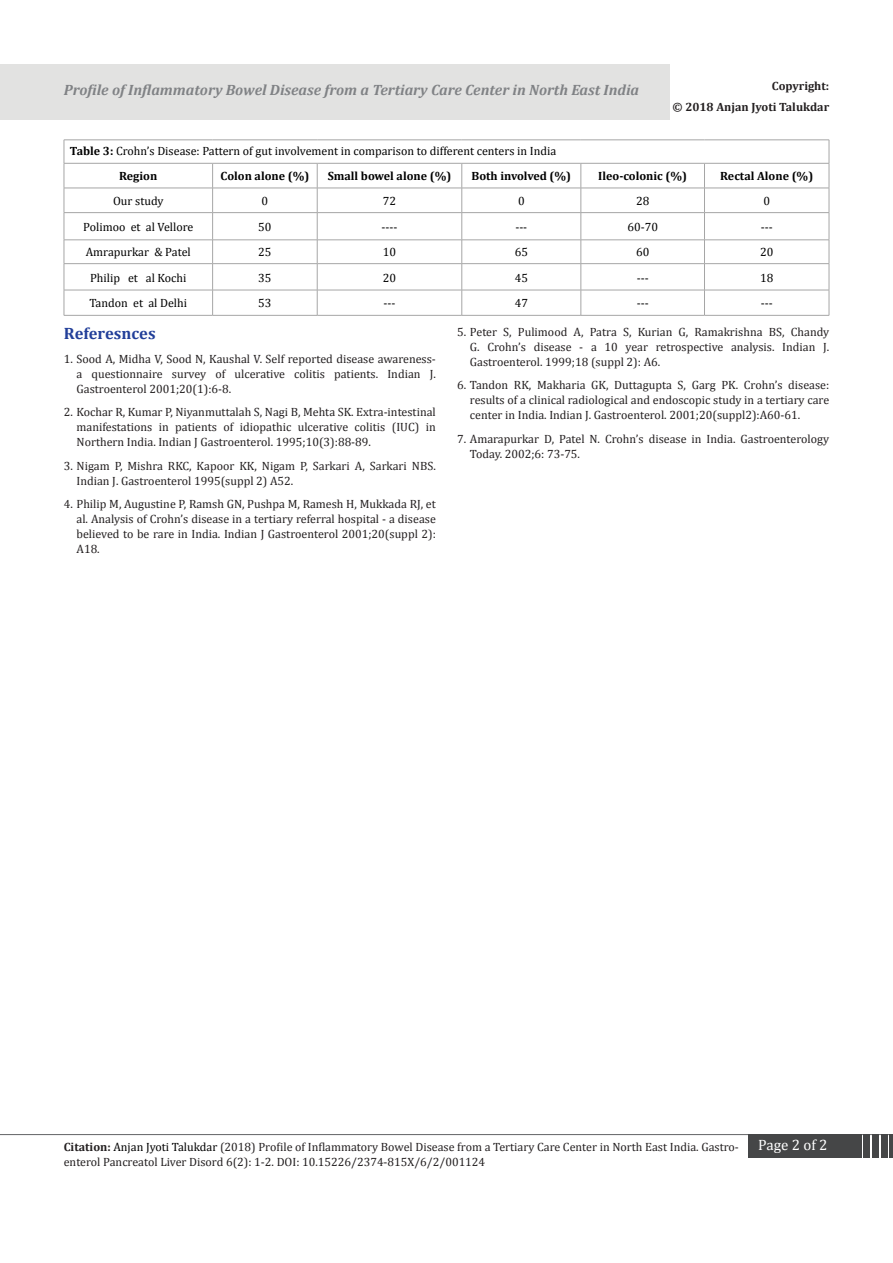
<style>
.page{position:relative;width:893px;height:1263px;background:#fff}
.page>*{position:absolute;margin:0;border:0;box-sizing:border-box;transform-origin:0 0}
.t1{font:700 16.5px "Cambria";color:#223f99}
.t2{font:italic 700 15px "Cambria";color:#808285}
.t3{font:15px "Cambria";color:#fff}
.t4{font:12px/15px "Cambria";color:#231f20;text-align:justify}
.t5{font:12px "Cambria";color:#000}
.t6{font:700 12px "Cambria";color:#000}
.t7{font:700 12px "Cambria";color:#231f20}
.s1{font-weight:700}
.s2{color:#000}
</style>
<div class="page">
<div style="left:0;top:65px;width:670px;height:55px;background:#e2e2e1"></div>
<hr style="left:0;top:1134px;width:893px;height:1px;background:#626365">
<div style="left:748px;top:1134px;width:114px;height:23px;background:#454647"></div>
<div style="left:863px;top:1134px;width:7px;height:23px;background:#454647"></div>
<div style="left:872px;top:1134px;width:7px;height:23px;background:#454647"></div>
<div style="left:881px;top:1134px;width:7px;height:23px;background:#454647"></div>
<hr style="left:889px;top:1134px;width:4px;height:23px;background:#454647">
<hr style="left:64px;top:140px;width:149px;height:1px;background:#a6a6a6">
<hr style="left:213px;top:140px;width:104px;height:1px;background:#a6a6a6">
<hr style="left:317px;top:140px;width:145px;height:1px;background:#a6a6a6">
<hr style="left:462px;top:140px;width:119px;height:1px;background:#a6a6a6">
<hr style="left:581px;top:140px;width:123px;height:1px;background:#a6a6a6">
<hr style="left:704px;top:140px;width:125px;height:1px;background:#a6a6a6">
<hr style="left:64px;top:163px;width:149px;height:1px;background:#a6a6a6">
<hr style="left:213px;top:163px;width:104px;height:1px;background:#a6a6a6">
<hr style="left:317px;top:163px;width:145px;height:1px;background:#a6a6a6">
<hr style="left:462px;top:163px;width:119px;height:1px;background:#a6a6a6">
<hr style="left:581px;top:163px;width:123px;height:1px;background:#a6a6a6">
<hr style="left:704px;top:163px;width:125px;height:1px;background:#a6a6a6">
<hr style="left:64px;top:188px;width:149px;height:1px;background:#a6a6a6">
<hr style="left:213px;top:188px;width:104px;height:1px;background:#a6a6a6">
<hr style="left:317px;top:188px;width:145px;height:1px;background:#a6a6a6">
<hr style="left:462px;top:188px;width:119px;height:1px;background:#a6a6a6">
<hr style="left:581px;top:188px;width:123px;height:1px;background:#a6a6a6">
<hr style="left:704px;top:188px;width:125px;height:1px;background:#a6a6a6">
<hr style="left:64px;top:212px;width:149px;height:1px;background:#a6a6a6">
<hr style="left:213px;top:212px;width:104px;height:1px;background:#a6a6a6">
<hr style="left:317px;top:212px;width:145px;height:1px;background:#a6a6a6">
<hr style="left:462px;top:212px;width:119px;height:1px;background:#a6a6a6">
<hr style="left:581px;top:212px;width:123px;height:1px;background:#a6a6a6">
<hr style="left:704px;top:212px;width:125px;height:1px;background:#a6a6a6">
<hr style="left:64px;top:240px;width:149px;height:1px;background:#a6a6a6">
<hr style="left:213px;top:240px;width:104px;height:1px;background:#a6a6a6">
<hr style="left:317px;top:240px;width:145px;height:1px;background:#a6a6a6">
<hr style="left:462px;top:240px;width:119px;height:1px;background:#a6a6a6">
<hr style="left:581px;top:240px;width:123px;height:1px;background:#a6a6a6">
<hr style="left:704px;top:240px;width:125px;height:1px;background:#a6a6a6">
<hr style="left:64px;top:263px;width:149px;height:1px;background:#a6a6a6">
<hr style="left:213px;top:263px;width:104px;height:1px;background:#a6a6a6">
<hr style="left:317px;top:263px;width:145px;height:1px;background:#a6a6a6">
<hr style="left:462px;top:263px;width:119px;height:1px;background:#a6a6a6">
<hr style="left:581px;top:263px;width:123px;height:1px;background:#a6a6a6">
<hr style="left:704px;top:263px;width:125px;height:1px;background:#a6a6a6">
<hr style="left:64px;top:290px;width:149px;height:1px;background:#a6a6a6">
<svg style="left:64px;top:140px;width:1px;height:175px"></svg>
<hr style="left:213px;top:290px;width:104px;height:1px;background:#a6a6a6">
<svg style="left:212px;top:163px;width:1px;height:152px"></svg>
<hr style="left:317px;top:290px;width:145px;height:1px;background:#a6a6a6">
<svg style="left:317px;top:163px;width:1px;height:152px"></svg>
<hr style="left:462px;top:290px;width:119px;height:1px;background:#a6a6a6">
<svg style="left:462px;top:163px;width:1px;height:152px"></svg>
<hr style="left:581px;top:290px;width:123px;height:1px;background:#a6a6a6">
<svg style="left:581px;top:163px;width:1px;height:152px"></svg>
<hr style="left:704px;top:290px;width:125px;height:1px;background:#a6a6a6">
<svg style="left:704px;top:163px;width:1px;height:152px"></svg>
<svg style="left:829px;top:140px;width:1px;height:175px"></svg>
<hr style="left:64px;top:315px;width:149px;height:1px;background:#a6a6a6">
<hr style="left:213px;top:315px;width:104px;height:1px;background:#a6a6a6">
<hr style="left:317px;top:315px;width:145px;height:1px;background:#a6a6a6">
<hr style="left:462px;top:315px;width:119px;height:1px;background:#a6a6a6">
<hr style="left:581px;top:315px;width:123px;height:1px;background:#a6a6a6">
<hr style="left:704px;top:315px;width:125px;height:1px;background:#a6a6a6">
<p class="t2" style="left:64px;top:79px;width:577px">Profile of Inflammatory Bowel Disease from a Tertiary Care Center in North East India</p>
<p class="t7" style="left:772px;top:77px;width:59px">Copyright:</p>
<p class="t7" style="left:672px;top:99px;width:158px">© 2018 Anjan Jyoti Talukdar</p>
<p class="t5" style="left:70px;top:144px;width:488px"><span class="s1">Table 3:</span> Crohn’s Disease: Pattern of gut involvement in comparison to different centers in India</p>
<p class="t6" style="left:119px;top:168px;width:40px">Region</p>
<p class="t6" style="left:221px;top:168px;width:90px">Colon alone (%)</p>
<p class="t6" style="left:328px;top:168px;width:125px">Small bowel alone (%)</p>
<p class="t6" style="left:472px;top:168px;width:101px">Both involved (%)</p>
<p class="t6" style="left:598px;top:168px;width:90px">Ileo-colonic (%)</p>
<p class="t6" style="left:720px;top:168px;width:94px">Rectal Alone (%)</p>
<p class="t5" style="left:113px;top:194px;width:52px">Our study</p>
<p class="t5" style="left:262px;top:194px;width:8px">0</p>
<p class="t5" style="left:383px;top:194px;width:15px">72</p>
<p class="t5" style="left:518px;top:194px;width:8px">0</p>
<p class="t5" style="left:636px;top:194px;width:15px">28</p>
<p class="t5" style="left:763px;top:194px;width:8px">0</p>
<p class="t5" style="left:83px;top:220px;width:112px">Polimoo et al Vellore</p>
<p class="t5" style="left:258px;top:220px;width:15px">50</p>
<p class="t5" style="left:382px;top:220px;width:17px">----</p>
<p class="t5" style="left:515px;top:220px;width:13px">---</p>
<p class="t5" style="left:627px;top:220px;width:32px">60-70</p>
<p class="t5" style="left:761px;top:220px;width:13px">---</p>
<p class="t5" style="left:86px;top:245px;width:106px">Amrapurkar &amp; Patel</p>
<p class="t5" style="left:258px;top:245px;width:15px">25</p>
<p class="t5" style="left:383px;top:245px;width:15px">10</p>
<p class="t5" style="left:515px;top:245px;width:15px">65</p>
<p class="t5" style="left:636px;top:245px;width:15px">60</p>
<p class="t5" style="left:760px;top:245px;width:15px">20</p>
<p class="t5" style="left:90px;top:270px;width:98px">Philip et al Kochi</p>
<p class="t5" style="left:258px;top:270px;width:15px">35</p>
<p class="t5" style="left:383px;top:270px;width:15px">20</p>
<p class="t5" style="left:515px;top:270px;width:15px">45</p>
<p class="t5" style="left:637px;top:270px;width:13px">---</p>
<p class="t5" style="left:760px;top:270px;width:15px">18</p>
<p class="t5" style="left:89px;top:296px;width:99px">Tandon et al Delhi</p>
<p class="t5" style="left:258px;top:296px;width:15px">53</p>
<p class="t5" style="left:384px;top:296px;width:13px">---</p>
<p class="t5" style="left:515px;top:296px;width:15px">47</p>
<p class="t5" style="left:637px;top:296px;width:13px">---</p>
<p class="t5" style="left:761px;top:296px;width:13px">---</p>
<p class="t1" style="left:64px;top:322px;width:93px">Referesnces</p>
<p class="t4" style="left:77px;top:351px;width:361px;text-indent:-13px">1. Sood A, Midha V, Sood N, Kaushal V. Self reported disease awareness&shy;a questionnaire survey of ulcerative colitis patients. Indian J.<br>Gastroenterol 2001;20(1):6-8.</p>
<p class="t4" style="left:77px;top:405px;width:361px;text-indent:-13px">2. Kochar R, Kumar P, Niyanmuttalah S, Nagi B, Mehta SK. Extra-intestinal manifestations in patients of idiopathic ulcerative colitis (IUC) in Northern India. Indian J Gastroenterol. 1995;10(3):88-89.</p>
<p class="t4" style="left:77px;top:458px;width:361px;text-indent:-13px">3. Nigam P, Mishra RKC, Kapoor KK, Nigam P, Sarkari A, Sarkari NBS.<br>Indian J. Gastroenterol 1995(suppl 2) A52.</p>
<p class="t4" style="left:77px;top:497px;width:361px;text-indent:-13px">4. Philip M, Augustine P, Ramsh GN, Pushpa M, Ramesh H, Mukkada RJ, et al. Analysis of Crohn’s disease in a tertiary referral hospital - a disease believed to be rare in India. Indian J Gastroenterol 2001;20(suppl 2):<br>A18.</p>
<p class="t4" style="left:470px;top:324px;width:361px;text-indent:-13px">5. Peter S, Pulimood A, Patra S, Kurian G, Ramakrishna BS, Chandy G. Crohn’s disease - a 10 year retrospective analysis. Indian J.<br>Gastroenterol. 1999;18 (suppl 2): A6.</p>
<p class="t4" style="left:470px;top:378px;width:361px;text-indent:-13px">6. Tandon RK, Makharia GK, Duttagupta S, Garg PK. Crohn’s disease: results of a clinical radiological and endoscopic study in a tertiary care center in India. Indian J. Gastroenterol. 2001;20(suppl2):A60-61.</p>
<p class="t4" style="left:470px;top:431px;width:361px;text-indent:-13px">7. Amarapurkar D, Patel N. Crohn’s disease in India. Gastroenterology<br>Today. 2002;6: 73-75.</p>
<p class="t4" style="left:64px;top:1139px;width:677px"><span class="s1">Citation:</span> <span class="s2">Anjan Jyoti Talukdar</span> (2018) Profile of Inflammatory Bowel Disease from a Tertiary Care Center in North East India. Gastro&shy;enterol Pancreatol Liver Disord 6(2): 1-2. DOI: 10.15226/2374-815X/6/2/001124</p>
<p class="t3" style="left:758px;top:1136px;width:71px">Page 2 of 2</p>
</div>
